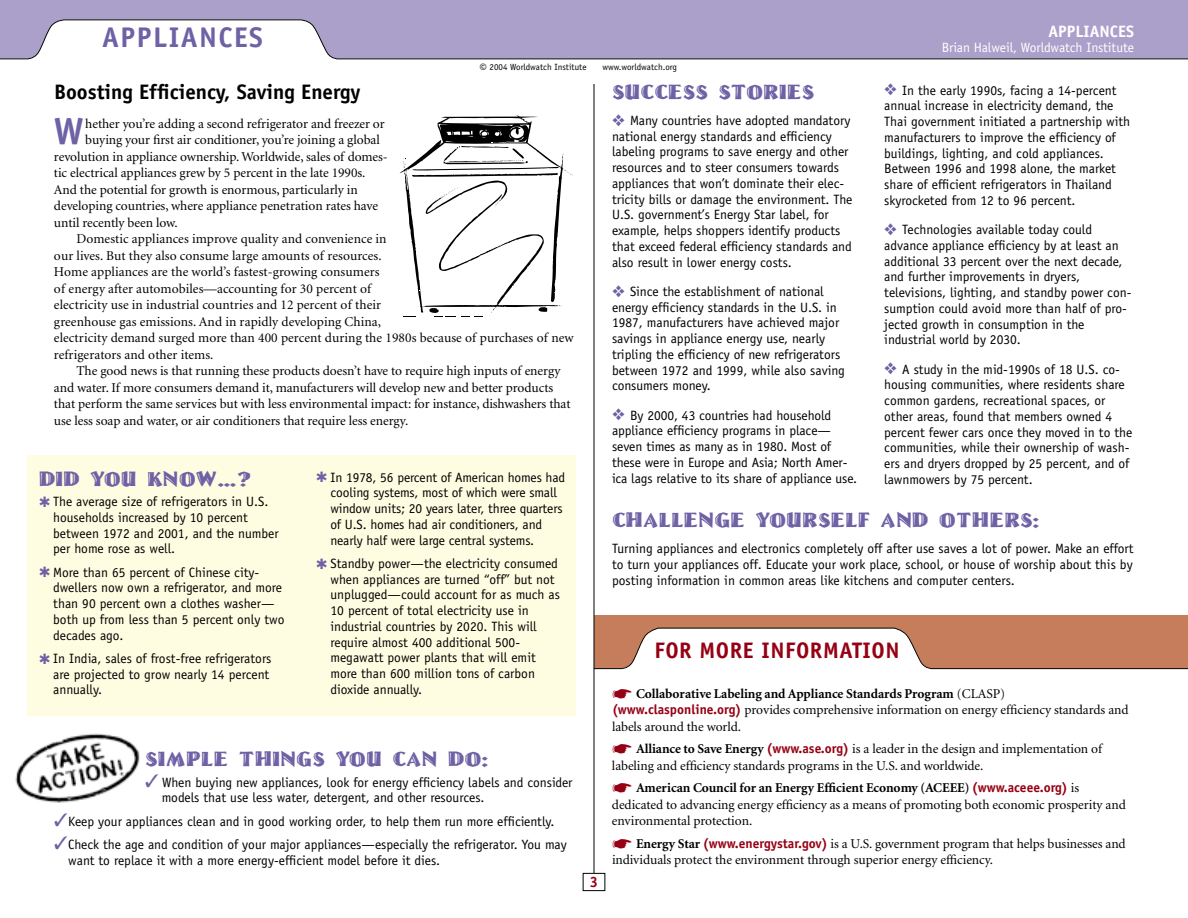
<style>
.page{position:relative;width:1188px;height:918px;background:#fff}
.page>*{position:absolute;margin:0;border:0;box-sizing:border-box;transform-origin:0 0}
.t1{font:700 37.8px "Officina Sans";color:#6f61a5}
.t2{font:700 28.5px "Officina Sans";letter-spacing:.05em;color:#6f61a5}
.t3{font:700 22.5px "Officina Sans";letter-spacing:.025em;color:#960014}
.t4{font:21px "Lino Letter Cut";color:#6f61a5}
.t5{font:700 21px "Officina Sans";color:#000}
.t6{font:700 16.5px "Officina Sans";color:#fff}
.t7{font:700 15px "Officina Sans";color:#960014}
.t8{font:13.5px/15.8px "Officina Sans";color:#000}
.t9{font:13.5px/16.5px "Minion";letter-spacing:-.005em;color:#000}
.t10{font:13.5px "Officina Sans";letter-spacing:-.005em;color:#fff}
.t11{font:9px "Officina Sans";color:#000}
.s1{font-size:13.5px}
.s2{color:#6f61a5}
.s3{color:#960014}
.s4{font-weight:700}
.s5{font-family:"Officina Sans";font-weight:700;color:#960014}
</style>
<div class="page">
<div style="left:594px;top:615px;width:594px;height:59px;background:#c57d5c"></div>
<div style="left:27px;top:455px;width:549px;height:261px;background:#fffde1"></div>
<div style="left:0;top:0;width:1188px;height:58px;background:#aba0ca"></div>
<svg style="left:0;top:19px;width:1188px;height:41px"></svg>
<div style="left:54px;top:26px;width:257px;height:38px;background:#fff"></div>
<svg style="left:593px;top:628px;width:595px;height:51px"></svg>
<div style="left:650px;top:642px;width:254px;height:34px;background:#fff"></div>
<hr style="left:594px;top:84px;width:1px;height:797px;background:#000">
<svg style="left:399px;top:114px;width:174px;height:203px"></svg>
<img style="left:15px;top:733px;width:125px;height:70px">
<div style="left:583px;top:873px;width:22px;height:18px;background:#fff"></div>
<div style="left:583px;top:873px;width:22px;height:18px;border:1px solid #000"></div>
<h2 class="t2" style="left:102px;top:19px;width:162px">APPLIANCES</h2>
<p class="t11" style="left:479px;top:61px;width:109px"><span class="s1">©</span> 2004 Worldwatch Institute</p>
<p class="t11" style="left:602px;top:61px;width:76px">www.worldwatch.org</p>
<p class="t6" style="left:1048px;top:22px;width:87px">APPLIANCES</p>
<p class="t10" style="left:942px;top:40px;width:194px">Brian Halweil, Worldwatch Institute</p>
<h3 class="t5" style="left:54px;top:79px;width:308px">Boosting Efficiency, Saving Energy</h3>
<h1 class="t1" style="left:54px;top:108px;width:32px">W</h1>
<p class="t9" style="left:85px;top:116px;width:301px">hether you’re adding a second refrigerator and freezer or</p>
<p class="t9" style="left:85px;top:132px;width:296px">buying your first air conditioner, you’re joining a global</p>
<p class="t9" style="left:54px;top:149px;width:335px">revolution in appliance ownership. Worldwide, sales of domes-</p>
<p class="t9" style="left:54px;top:165px;width:313px">tic electrical appliances grew by 5 percent in the late 1990s.</p>
<p class="t9" style="left:54px;top:182px;width:305px">And the potential for growth is enormous, particularly in</p>
<p class="t9" style="left:54px;top:198px;width:326px">developing countries, where appliance penetration rates have</p>
<p class="t9" style="left:54px;top:215px;width:125px">until recently been low.</p>
<p class="t9" style="left:76px;top:231px;width:312px">Domestic appliances improve quality and convenience in</p>
<p class="t9" style="left:54px;top:248px;width:329px">our lives. But they also consume large amounts of resources.</p>
<p class="t9" style="left:54px;top:264px;width:327px">Home appliances are the world’s fastest-growing consumers</p>
<p class="t9" style="left:54px;top:281px;width:319px">of energy after automobiles—accounting for 30 percent of</p>
<p class="t9" style="left:54px;top:297px;width:329px">electricity use in industrial countries and 12 percent of their</p>
<p class="t9" style="left:54px;top:314px;width:329px">greenhouse gas emissions. And in rapidly developing China,</p>
<p class="t9" style="left:54px;top:330px;width:521px">electricity demand surged more than 400 percent during the 1980s because of purchases of new</p>
<p class="t9" style="left:54px;top:347px;width:161px">refrigerators and other items.</p>
<p class="t9" style="left:76px;top:363px;width:485px">The good news is that running these products doesn’t have to require high inputs of energy</p>
<p class="t9" style="left:54px;top:380px;width:501px">and water. If more consumers demand it, manufacturers will develop new and better products</p>
<p class="t9" style="left:54px;top:396px;width:518px">that perform the same services but with less environmental impact: for instance, dishwashers that</p>
<p class="t9" style="left:54px;top:413px;width:356px">use less soap and water, or air conditioners that require less energy.</p>
<h3 class="t4" style="left:39px;top:466px;width:215px">DID YOU KNOW…?</h3>
<p class="t8" style="left:53px;top:494px;width:227px;text-indent:-14px"><span class="s2">✱</span> The average size of refrigerators in U.S. households increased by 10 percent between 1972 and 2001, and the number per home rose as well.</p>
<p class="t8" style="left:53px;top:564px;width:233px;text-indent:-14px"><span class="s2">✱</span> More than 65 percent of Chinese city&shy;dwellers now own a refrigerator, and more than 90 percent own a clothes washer— both up from less than 5 percent only two decades ago.</p>
<p class="t8" style="left:53px;top:650px;width:220px;text-indent:-14px"><span class="s2">✱</span> In India, sales of frost-free refrigerators are projected to grow nearly 14 percent annually.</p>
<p class="t8" style="left:331px;top:469px;width:236px;text-indent:-14px"><span class="s2">✱</span> In 1978, 56 percent of American homes had cooling systems, most of which were small window units; 20 years later, three quarters of U.S. homes had air conditioners, and nearly half were large central systems.</p>
<p class="t8" style="left:331px;top:555px;width:231px;text-indent:-14px"><span class="s2">✱</span> Standby power—the electricity consumed when appliances are turned “off” but not unplugged—could account for as much as 10 percent of total electricity use in industrial countries by 2020. This will require almost 400 additional 500- megawatt power plants that will emit more than 600 million tons of carbon dioxide annually.</p>
<h3 class="t4" style="left:145px;top:746px;width:346px">SIMPLE THINGS YOU CAN DO:</h3>
<p class="t8" style="left:162px;top:774px;width:412px;text-indent:-17px"><span class="s2">✓</span> When buying new appliances, look for energy efficiency labels and consider models that use less water, detergent, and other resources.</p>
<p class="t8" style="left:54px;top:813px;width:502px"><span class="s2">✓</span>Keep your appliances clean and in good working order, to help them run more efficiently.</p>
<p class="t8" style="left:68px;top:836px;width:500px;text-indent:-14px"><span class="s2">✓</span>Check the age and condition of your major appliances—especially the refrigerator. You may want to replace it with a more energy-efficient model before it dies.</p>
<h3 class="t4" style="left:612px;top:79px;width:204px">SUCCESS STORIES</h3>
<p class="t8" style="left:612px;top:113px;width:242px"><span class="s2">❖</span> Many countries have adopted mandatory national energy standards and efficiency labeling programs to save energy and other resources and to steer consumers towards appliances that won’t dominate their elec&shy;tricity bills or damage the environment. The U.S. government’s Energy Star label, for example, helps shoppers identify products that exceed federal efficiency standards and also result in lower energy costs.</p>
<p class="t8" style="left:612px;top:284px;width:234px"><span class="s2">❖</span> Since the establishment of national energy efficiency standards in the U.S. in 1987, manufacturers have achieved major savings in appliance energy use, nearly tripling the efficiency of new refrigerators between 1972 and 1999, while also saving consumers money.</p>
<p class="t8" style="left:612px;top:407px;width:247px"><span class="s2">❖</span> By 2000, 43 countries had household appliance efficiency programs in place— seven times as many as in 1980. Most of these were in Europe and Asia; North Amer&shy;ica lags relative to its share of appliance use.</p>
<p class="t8" style="left:884px;top:82px;width:248px"><span class="s2">❖</span> In the early 1990s, facing a 14-percent annual increase in electricity demand, the Thai government initiated a partnership with manufacturers to improve the efficiency of buildings, lighting, and cold appliances.<br>Between 1996 and 1998 alone, the market share of efficient refrigerators in Thailand skyrocketed from 12 to 96 percent.</p>
<p class="t8" style="left:884px;top:222px;width:249px"><span class="s2">❖</span> Technologies available today could advance appliance efficiency by at least an additional 33 percent over the next decade, and further improvements in dryers, televisions, lighting, and standby power con&shy;sumption could avoid more than half of pro&shy;jected growth in consumption in the industrial world by 2030.</p>
<p class="t8" style="left:884px;top:361px;width:250px"><span class="s2">❖</span> A study in the mid-1990s of 18 U.S. co&shy;housing communities, where residents share common gardens, recreational spaces, or other areas, found that members owned 4 percent fewer cars once they moved in to the communities, while their ownership of wash&shy;ers and dryers dropped by 25 percent, and of lawnmowers by 75 percent.</p>
<h3 class="t4" style="left:612px;top:507px;width:430px">CHALLENGE YOURSELF AND OTHERS:</h3>
<p class="t8" style="left:612px;top:541px;width:523px;text-align:justify">Turning appliances and electronics completely off after use saves a lot of power. Make an effort to turn your appliances off. Educate your work place, school, or house of worship about this by posting information in common areas like kitchens and computer centers.</p>
<p class="t7" style="left:590px;top:872px;width:10px">3</p>
<h3 class="t3" style="left:654px;top:637px;width:247px">FOR MORE INFORMATION</h3>
<p class="t9" style="left:612px;top:686px;width:518px"><span class="s3">☛</span> <span class="s4">Collaborative Labeling and Appliance Standards Program</span> (CLASP) <span class="s5">(www.clasponline.org)</span> provides comprehensive information on energy efficiency standards and labels around the world.</p>
<p class="t9" style="left:612px;top:741px;width:492px"><span class="s3">☛</span> <span class="s4">Alliance to Save Energy</span> <span class="s5">(www.ase.org)</span> is a leader in the design and implementation of labeling and efficiency standards programs in the U.S. and worldwide.</p>
<p class="t9" style="left:612px;top:780px;width:515px"><span class="s3">☛</span> <span class="s4">American Council for an Energy Efficient Economy (ACEEE)</span> <span class="s5">(www.aceee.org)</span> is dedicated to advancing energy efficiency as a means of promoting both economic prosperity and environmental protection.</p>
<p class="t9" style="left:612px;top:836px;width:515px"><span class="s3">☛</span> <span class="s4">Energy Star</span> <span class="s5">(www.energystar.gov)</span> is a U.S. government program that helps businesses and individuals protect the environment through superior energy efficiency.</p>
</div>
